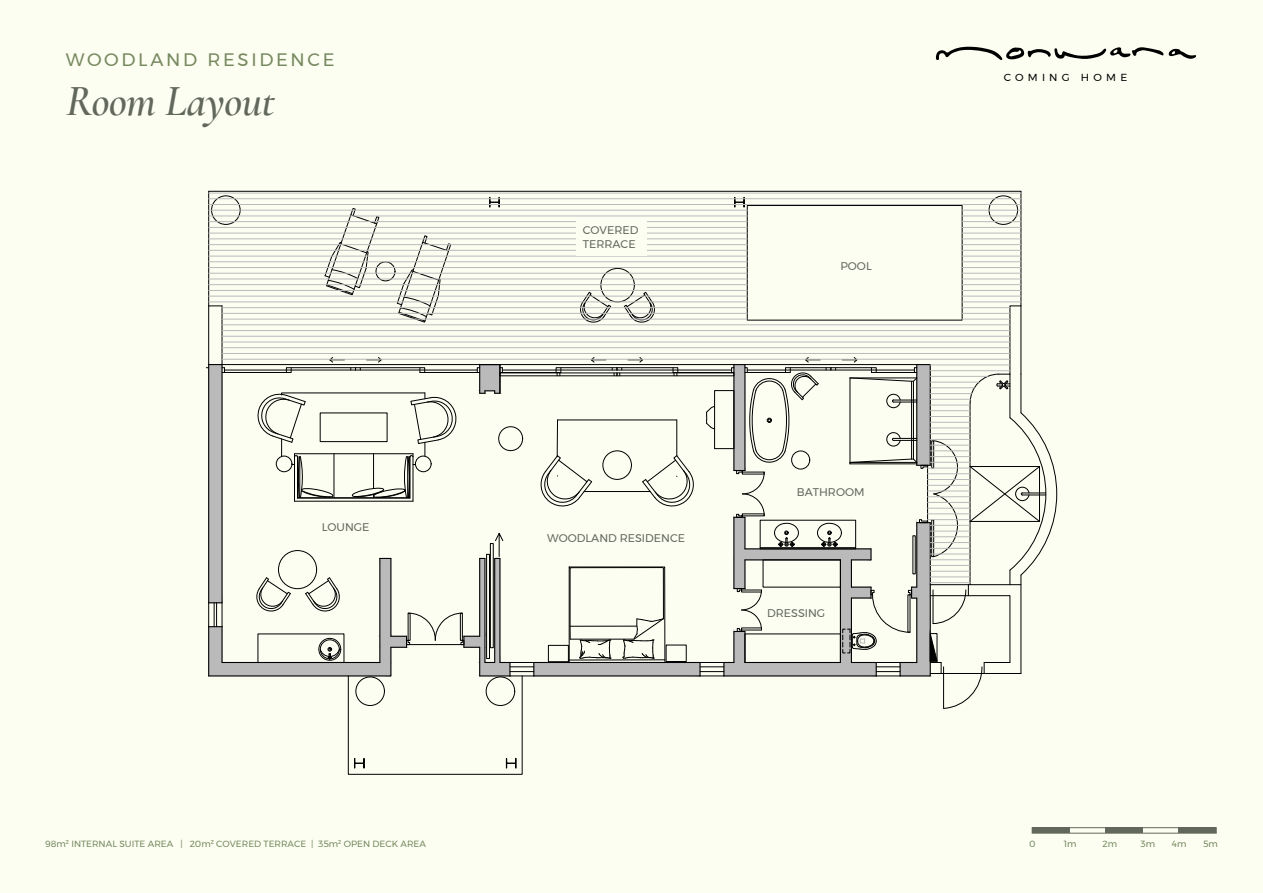
<style>
.page{position:relative;width:1263px;height:893px;background:#fcfef2}
.page>*{position:absolute;margin:0;border:0;box-sizing:border-box;transform-origin:0 0}
.t1{font:italic 600 43.5px "Cormorant Garamond";letter-spacing:-.01em;color:#63685d}
.t2{font:18px "Montserrat";letter-spacing:.15em;color:#77895f}
.t3{font:11.1px/13.4px "Montserrat";color:#63685d}
.t4{font:10.2px "Montserrat";letter-spacing:.4em;color:#000}
.t5{font:9px "Montserrat";color:#77895f}
</style>
<div class="page">
<svg style="left:935px;top:47px;width:261px;height:13px"></svg>
<hr style="left:209px;top:191px;width:812px;height:1px;background:#000">
<hr style="left:1021px;top:191px;width:1px;height:115px;background:#000">
<hr style="left:208px;top:191px;width:1px;height:115px;background:#000">
<svg style="left:354px;top:758px;width:11px;height:11px"></svg>
<svg style="left:506px;top:758px;width:11px;height:11px"></svg>
<div style="left:211px;top:196px;width:29px;height:28px;border:1px solid #000;border-radius:50%"></div>
<div style="left:989px;top:196px;width:29px;height:28px;border:1px solid #000;border-radius:50%"></div>
<hr style="left:209px;top:193px;width:812px;height:1px;background:#bababa">
<svg style="left:206px;top:197px;width:851px;height:512px"></svg>
<div style="left:576px;top:222px;width:71px;height:34px;background:#fcfef2"></div>
<div style="left:1032px;top:827px;width:184px;height:6px;border:1px solid #63685d"></div>
<div style="left:1032px;top:828px;width:38px;height:5px;background:#63685d"></div>
<div style="left:1105px;top:828px;width:38px;height:5px;background:#63685d"></div>
<div style="left:1178px;top:828px;width:38px;height:5px;background:#63685d"></div>
<h2 class="t2" style="left:66px;top:45px;width:270px">WOODLAND RESIDENCE</h2>
<h1 class="t1" style="left:66px;top:75px;width:211px">Room Layout</h1>
<p class="t3" style="left:322px;top:520px;width:49px">LOUNGE</p>
<p class="t5" style="left:45px;top:837px;width:382px">98m² INTERNAL SUITE AREA | 20m² COVERED TERRACE | 35m² OPEN DECK AREA</p>
<p class="t3" style="left:583px;top:224px;width:57px">COVERED<br>TERRACE</p>
<p class="t3" style="left:840px;top:259px;width:33px">POOL</p>
<p class="t3" style="left:547px;top:531px;width:139px">WOODLAND RESIDENCE</p>
<p class="t3" style="left:797px;top:485px;width:69px">BATHROOM</p>
<p class="t3" style="left:767px;top:606px;width:60px">DRESSING</p>
<p class="t4" style="left:1004px;top:69px;width:125px">COMING HOME</p>
<p class="t5" style="left:1029px;top:837px;width:8px">0</p>
<p class="t5" style="left:1064px;top:837px;width:14px">1m</p>
<p class="t5" style="left:1102px;top:837px;width:16px">2m</p>
<p class="t5" style="left:1141px;top:837px;width:16px">3m</p>
<p class="t5" style="left:1172px;top:837px;width:16px">4m</p>
<p class="t5" style="left:1203px;top:837px;width:16px">5m</p>
</div>
